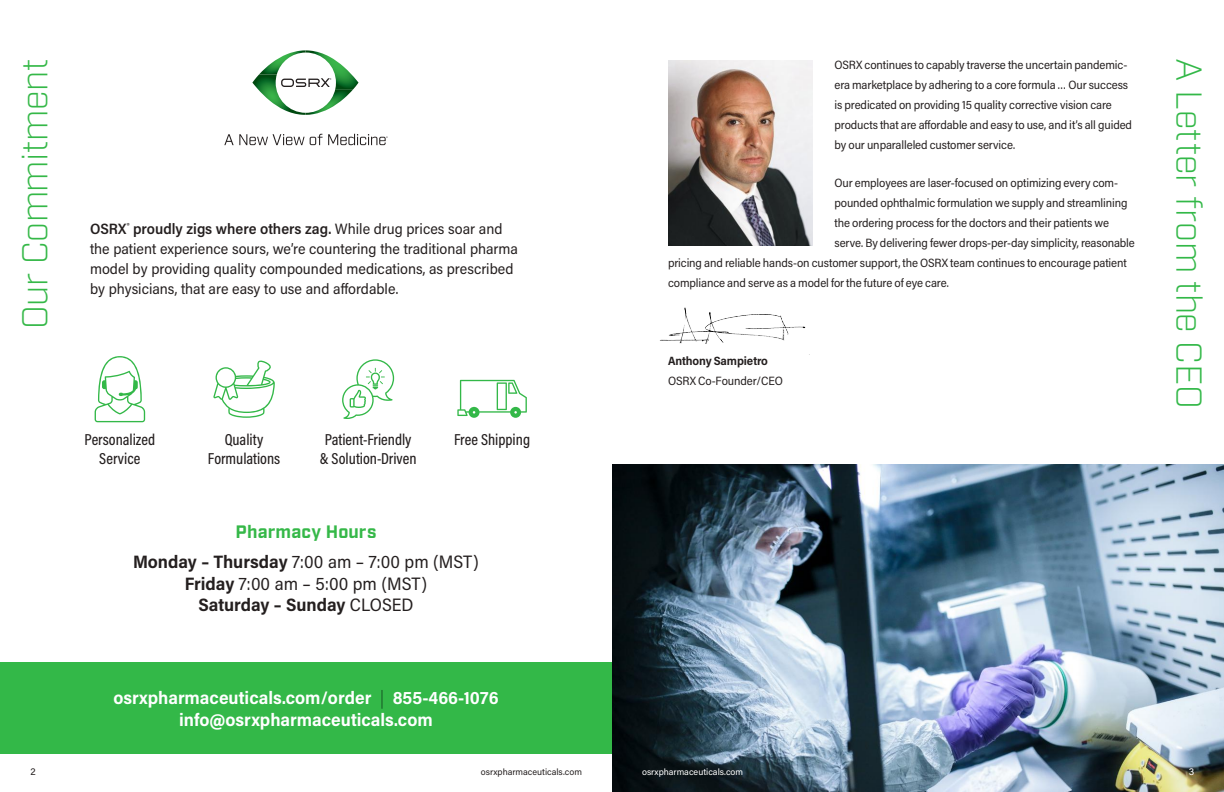
<style>
.page{position:relative;width:1224px;height:792px;background:#fff}
.page>*{position:absolute;margin:0;border:0;box-sizing:border-box;transform-origin:0 0}
.t1{font:300 36px "Industry";color:#33b848}
.t2{font:300 36px "Industry";letter-spacing:-.01em;color:#35b848}
.t3{font:18px/21.6px "Acumin Pro Semi Cond";color:#241f1f;text-align:center}
.t4{font:700 18px/22px "Acumin Pro Semi Cond";color:#fff;text-align:center}
.t5{font:700 18px "Industry";letter-spacing:.01em;color:#35b848}
.t6{font:500 16px/19.2px "Acumin Pro Cond";color:#241f1f;text-align:center}
.t7{font:15px/20px "Acumin Pro Semi Cond";color:#241f1f}
.t8{font:12px/20px "Acumin Pro Semi Cond";letter-spacing:-.01em;color:#241f1f}
.t9{font:700 12px "Acumin Pro Semi Cond";letter-spacing:-.01em;color:#241f1f}
.t10{font:10px "Acumin Pro";color:#241f1f}
.t11{font:10px "Acumin Pro";color:#fff}
.t12{font:9px "Acumin Pro";color:#241f1f}
.t13{font:9px "Acumin Pro";color:#fff}
.s1{font-weight:600}
.s2{font-weight:700}
.s3{font-weight:200;color:#134a21}
</style>
<div class="page">
<img style="left:612px;top:464px;width:612px;height:328px">
<div style="left:0;top:662px;width:612px;height:92px;background:#33b848"></div>
<svg style="left:95px;top:356px;width:50px;height:66px"></svg>
<svg style="left:213px;top:360px;width:62px;height:58px"></svg>
<svg style="left:342px;top:359px;width:52px;height:60px"></svg>
<svg style="left:457px;top:380px;width:70px;height:38px"></svg>
<img style="left:668px;top:60px;width:144px;height:185px">
<img style="left:660px;top:307px;width:150px;height:48px">
<svg style="left:252px;top:50px;width:106px;height:65px"></svg>
<svg style="left:224px;top:134px;width:164px;height:11px"></svg>
<h1 class="t2" style="left:13px;top:329px;width:272px;rotate:-90deg">Our Commitment</h1>
<p class="t7" style="left:90px;top:218px;width:429px"><span class="s1">OSRX</span><sup>®</sup> <span class="s1">proudly zigs where others zag.</span> While drug prices soar and the patient experience sours, we’re countering the traditional pharma model by providing quality compounded medications, as prescribed by physicians, that are easy to use and affordable.</p>
<h3 class="t6" style="left:85px;top:430px;width:72px">Personalized</h3>
<h3 class="t6" style="left:454px;top:430px;width:78px">Free Shipping</h3>
<h3 class="t6" style="left:99px;top:449px;width:43px">Service</h3>
<h3 class="t6" style="left:208px;top:430px;width:74px">Quality<br>Formulations</h3>
<h3 class="t6" style="left:320px;top:430px;width:98px">Patient-Friendly &amp; Solution-Driven</h3>
<h2 class="t5" style="left:236px;top:521px;width:142px">Pharmacy Hours</h2>
<h2 class="t3" style="left:133px;top:550px;width:347px"><span class="s2">Monday – Thursday</span> 7:00 am – 7:00 pm (MST)<br><span class="s2">Friday</span> 7:00 am – 5:00 pm (MST)<br><span class="s2">Saturday – Sunday</span> CLOSED</h2>
<h2 class="t4" style="left:113px;top:686px;width:387px">osrxpharmaceuticals.com/order <span class="s3">|</span> 855-466-1076 info@osrxpharmaceuticals.com</h2>
<p class="t8" style="left:835px;top:54px;width:299px">OSRX continues to capably traverse the uncertain pandemic&shy;era marketplace by adhering to a core formula … Our success is predicated on providing 15 quality corrective vision care products that are affordable and easy to use, and it’s all guided by our unparalleled customer service.</p>
<p class="t8" style="left:835px;top:172px;width:285px">Our employees are laser-focused on optimizing every com-</p>
<p class="t8" style="left:835px;top:192px;width:295px">pounded ophthalmic formulation we supply and streamlining</p>
<p class="t8" style="left:835px;top:212px;width:276px">the ordering process for the doctors and their patients we</p>
<p class="t8" style="left:835px;top:232px;width:302px">serve. By delivering fewer drops-per-day simplicity, reasonable</p>
<p class="t8" style="left:668px;top:252px;width:460px">pricing and reliable hands-on customer support, the OSRX team continues to encourage patient</p>
<p class="t8" style="left:668px;top:272px;width:282px">compliance and serve as a model for the future of eye care.</p>
<p class="t9" style="left:668px;top:352px;width:101px">Anthony Sampietro</p>
<p class="t8" style="left:668px;top:370px;width:116px">OSRX Co-Founder/CEO</p>
<h1 class="t1" style="left:1211px;top:58px;width:352px;rotate:90deg">A Letter from the CEO</h1>
<p class="t10" style="left:31px;top:764px;width:7px">2</p>
<p class="t12" style="left:481px;top:765px;width:103px">osrxpharmaceuticals.com</p>
<p class="t13" style="left:642px;top:765px;width:103px">osrxpharmaceuticals.com</p>
<p class="t11" style="left:1189px;top:764px;width:7px">3</p>
</div>
